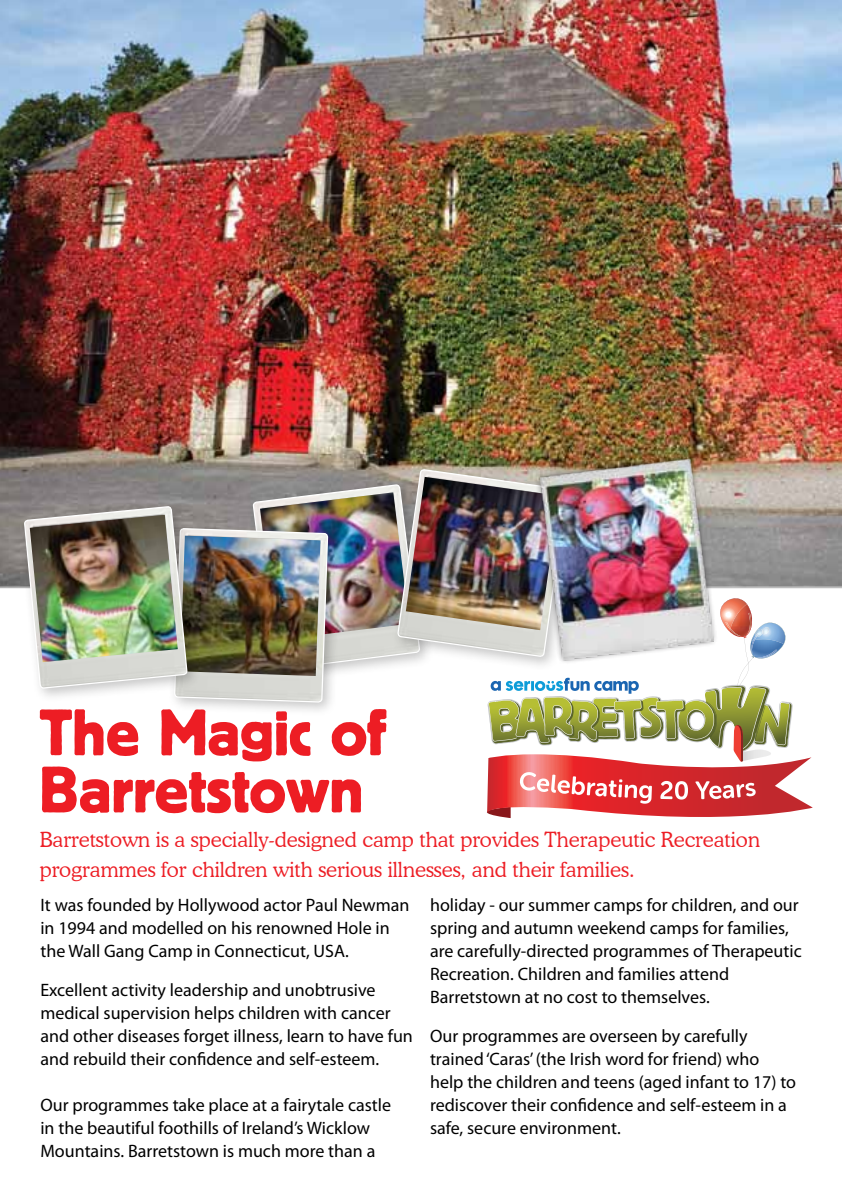
<style>
.page{position:relative;width:842px;height:1191px;background:#fff}
.page>*{position:absolute;margin:0;border:0;box-sizing:border-box;transform-origin:0 0}
.t1{font:65px/57.2px "Block BE";color:#ed1d24}
.t2{font:300 20.8px/30.4px "Cooper BT";color:#ed1d24}
.t3{font:18px/23px "Myriad Pro";color:#000}
</style>
<div class="page">
<img style="left:0;top:0;width:842px;height:589px">
<div style="left:17px;top:499px;width:185px;height:203px;background:#000;opacity:.23"></div>
<img style="left:540px;top:455px;width:173px;height:13px">
<img style="left:24px;top:468px;width:789px;height:351px">
<h1 class="t1" style="left:40px;top:702px;width:348px">The Magic of<br>Barretstown</h1>
<p class="t2" style="left:40px;top:824px;width:722px">Barretstown is a specially-designed camp that provides Therapeutic Recreation programmes for children with serious illnesses, and their families.</p>
<p class="t3" style="left:40px;top:894px;width:371px">It was founded by Hollywood actor Paul Newman in 1994 and modelled on his renowned Hole in the Wall Gang Camp in Connecticut, USA.</p>
<p class="t3" style="left:40px;top:979px;width:374px">Excellent activity leadership and unobtrusive medical supervision helps children with cancer and other diseases forget illness, learn to have fun and rebuild their confidence and self-esteem.</p>
<p class="t3" style="left:40px;top:1094px;width:352px">Our programmes take place at a fairytale castle in the beautiful foothills of Ireland’s Wicklow<br>Mountains. Barretstown is much more than a</p>
<p class="t3" style="left:430px;top:894px;width:373px">holiday - our summer camps for children, and our spring and autumn weekend camps for families, are carefully-directed programmes of Therapeutic Recreation. Children and families attend Barretstown at no cost to themselves.</p>
<p class="t3" style="left:430px;top:1025px;width:368px">Our programmes are overseen by carefully trained ‘Caras’ (the Irish word for friend) who help the children and teens (aged infant to 17) to rediscover their confidence and self-esteem in a safe, secure environment.</p>
</div>
